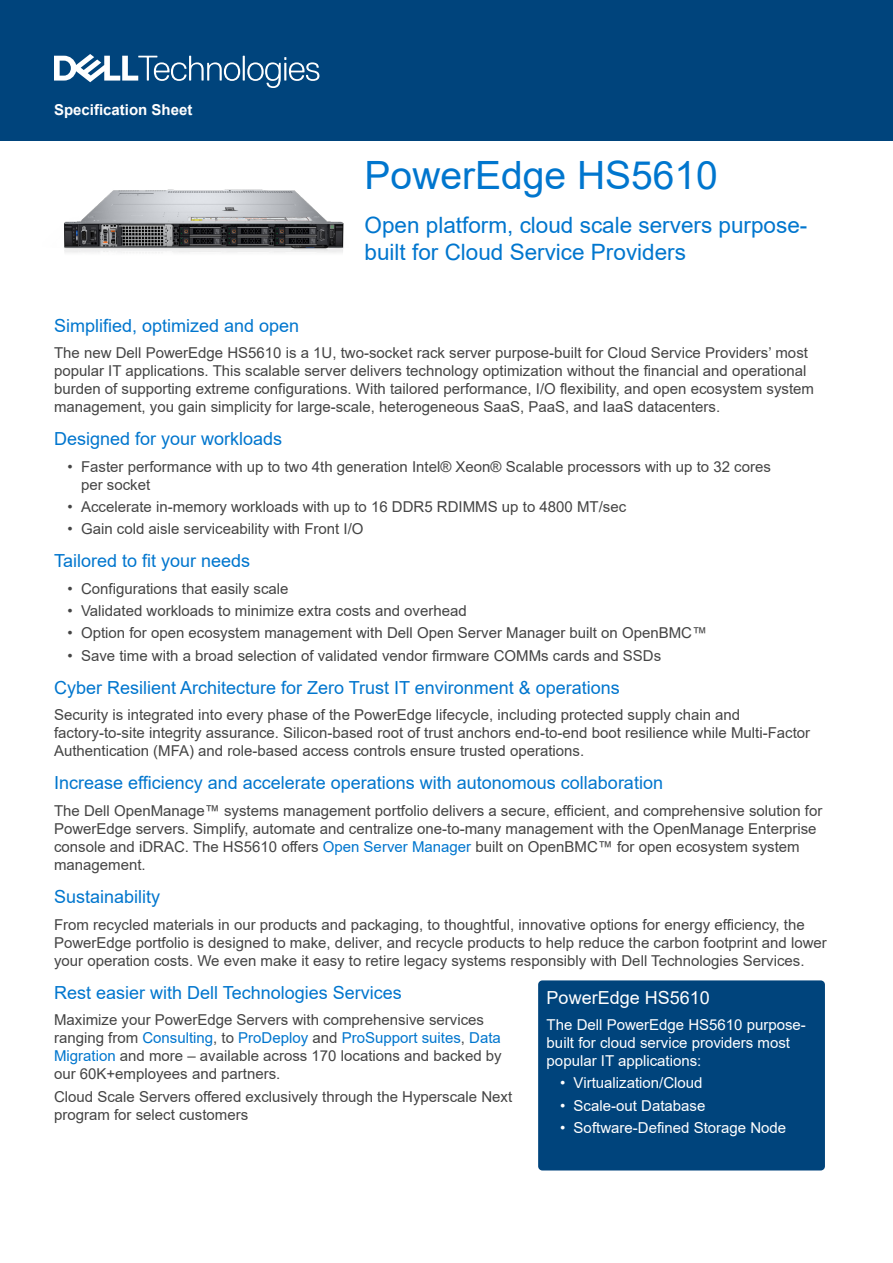
<style>
.page{position:relative;width:893px;height:1263px;background:#fff}
.page>*{position:absolute;margin:0;border:0;box-sizing:border-box;transform-origin:0 0}
.Document_Title{font:39px "Arial";color:#0076ce}
.Title_Tagline{font:22.5px/27px "Arial";color:#0076ce}
.Heading_2{font:18px "Arial";color:#0076ce}
.Side_Box_Heading{font:18px "Arial";color:#fff}
.Body_Text{font:15px/18px "Arial";color:#444}
.Side_box_Body_Text{font:15px/18px "Arial";color:#fff}
.Guide_text_Banner{font:700 15px "Arial";color:#fff}
.s1{color:#0076ce}
</style>
<div class="page">
<div style="left:0;top:0;width:893px;height:141px;background:#00447c"></div>
<div style="left:538px;top:980px;width:287px;height:190px;background:#00447c;border-radius:4px"></div>
<img style="left:64px;top:189px;width:280px;height:64px">
<svg style="left:54px;top:54px;width:265px;height:34px"></svg>
<p class="Guide_text_Banner" style="left:54px;top:99px;width:140px">Specification Sheet</p>
<p class="Document_Title" style="left:365px;top:149px;width:355px">PowerEdge HS5610</p>
<p class="Title_Tagline" style="left:365px;top:212px;width:444px">Open platform, cloud scale servers purpose&shy;built for Cloud Service Providers</p>
<p class="Heading_2" style="left:54px;top:313px;width:247px">Simplified, optimized and open</p>
<p class="Body_Text" style="left:54px;top:344px;width:762px">The new Dell PowerEdge HS5610 is a 1U, two-socket rack server purpose-built for Cloud Service Providers’ most popular IT applications. This scalable server delivers technology optimization without the financial and operational burden of supporting extreme configurations. With tailored performance, I/O flexibility, and open ecosystem system management, you gain simplicity for large-scale, heterogeneous SaaS, PaaS, and IaaS datacenters.</p>
<p class="Heading_2" style="left:54px;top:427px;width:230px">Designed for your workloads</p>
<p class="Body_Text" style="left:81px;top:457px;width:691px;text-indent:-14px">• Faster performance with up to two 4th generation Intel® Xeon® Scalable processors with up to 32 cores per socket</p>
<p class="Body_Text" style="left:68px;top:498px;width:560px">• Accelerate in-memory workloads with up to 16 DDR5 RDIMMS up to 4800 MT/sec</p>
<p class="Body_Text" style="left:68px;top:520px;width:298px">• Gain cold aisle serviceability with Front I/O</p>
<p class="Heading_2" style="left:54px;top:549px;width:198px">Tailored to fit your needs</p>
<p class="Body_Text" style="left:68px;top:580px;width:223px">• Configurations that easily scale</p>
<p class="Body_Text" style="left:68px;top:602px;width:401px">• Validated workloads to minimize extra costs and overhead</p>
<p class="Body_Text" style="left:68px;top:624px;width:641px">• Option for open ecosystem management with Dell Open Server Manager built on OpenBMC™</p>
<p class="Body_Text" style="left:68px;top:646px;width:595px">• Save time with a broad selection of validated vendor firmware COMMs cards and SSDs</p>
<p class="Heading_2" style="left:54px;top:675px;width:567px">Cyber Resilient Architecture for Zero Trust IT environment &amp; operations</p>
<p class="Body_Text" style="left:54px;top:706px;width:758px">Security is integrated into every phase of the PowerEdge lifecycle, including protected supply chain and factory-to-site integrity assurance. Silicon-based root of trust anchors end-to-end boot resilience while Multi-Factor<br>Authentication (MFA) and role-based access controls ensure trusted operations.</p>
<p class="Heading_2" style="left:54px;top:771px;width:610px">Increase efficiency and accelerate operations with autonomous collaboration</p>
<p class="Body_Text" style="left:54px;top:802px;width:770px">The Dell OpenManage™ systems management portfolio delivers a secure, efficient, and comprehensive solution for PowerEdge servers. Simplify, automate and centralize one-to-many management with the OpenManage Enterprise console and iDRAC. The HS5610 offers <span class="s1">Open Server Manager</span> built on OpenBMC™ for open ecosystem system management.</p>
<p class="Heading_2" style="left:54px;top:884px;width:108px">Sustainability</p>
<p class="Body_Text" style="left:54px;top:915px;width:774px">From recycled materials in our products and packaging, to thoughtful, innovative options for energy efficiency, the<br>PowerEdge portfolio is designed to make, deliver, and recycle products to help reduce the carbon footprint and lower your operation costs. We even make it easy to retire legacy systems responsibly with Dell Technologies Services.</p>
<p class="Heading_2" style="left:54px;top:980px;width:349px">Rest easier with Dell Technologies Services</p>
<p class="Body_Text" style="left:54px;top:1011px;width:449px">Maximize your PowerEdge Servers with comprehensive services ranging from <span class="s1">Consulting</span>, to <span class="s1">ProDeploy</span> and <span class="s1">ProSupport suites</span>, <span class="s1">Data Migration</span> and more – available across 170 locations and backed by our 60K+employees and partners.</p>
<p class="Body_Text" style="left:54px;top:1087px;width:460px">Cloud Scale Servers offered exclusively through the Hyperscale Next program for select customers</p>
<p class="Side_Box_Heading" style="left:547px;top:985px;width:165px">PowerEdge HS5610</p>
<p class="Side_box_Body_Text" style="left:547px;top:1016px;width:261px">The Dell PowerEdge HS5610 purpose&shy;built for cloud service providers most popular IT applications:</p>
<p class="Side_box_Body_Text" style="left:560px;top:1074px;width:144px">• Virtualization/Cloud</p>
<p class="Side_box_Body_Text" style="left:560px;top:1096px;width:147px">• Scale-out Database</p>
<p class="Side_box_Body_Text" style="left:560px;top:1118px;width:228px">• Software-Defined Storage Node</p>
</div>
